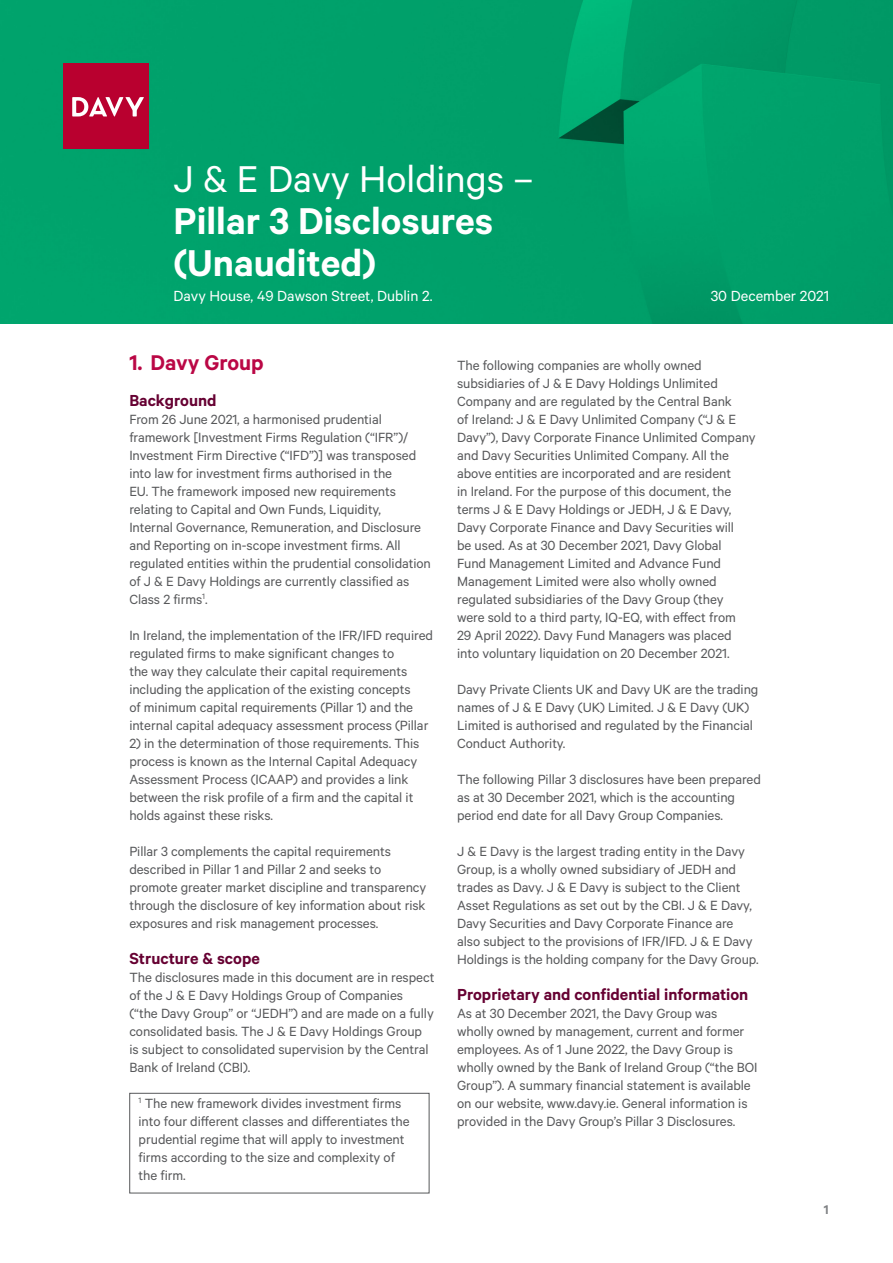
<style>
.page{position:relative;width:893px;height:1263px;background:#fff}
.page>*{position:absolute;margin:0;border:0;box-sizing:border-box;transform-origin:0 0}
.t1{font:600 42px/42px "Calibre";color:#fff}
.Header_2{font:600 24px "Calibre";color:#ba0745}
.Header_2-2{font:600 18px "Calibre";color:#660132}
.t2{font:16.5px "Calibre";color:#fff}
.Header_2-3{font:15px/18px "Calibre";letter-spacing:-.005em;color:#57585a}
.t3{font:600 14.25px "Calibre";color:#808285}
.s1{font-weight:400}
</style>
<div class="page">
<img style="left:0;top:0;width:893px;height:323px">
<div style="left:64px;top:64px;width:85px;height:85px;background:#b9002f"></div>
<svg style="left:72px;top:97px;width:72px;height:20px"></svg>
<div style="left:129px;top:1093px;width:300px;height:100px;border:1px solid #57585a"></div>
<p class="t1" style="left:174px;top:156px;width:361px"><span class="s1">J &amp; E Davy Holdings –<br></span>Pillar 3 Disclosures (Unaudited)</p>
<p class="t2" style="left:174px;top:286px;width:261px">Davy House, 49 Dawson Street, Dublin 2.</p>
<p class="t2" style="left:711px;top:286px;width:120px">30 December 2021</p>
<p class="Header_2" style="left:129px;top:348px;width:136px">1. Davy Group</p>
<p class="Header_2-2" style="left:129px;top:389px;width:89px">Background</p>
<p class="Header_2-3" style="left:129px;top:410px;width:303px">From 26 June 2021, a harmonised prudential framework [Investment Firms Regulation (“IFR”)/ Investment Firm Directive (“IFD”)] was transposed into law for investment firms authorised in the<br>EU. The framework imposed new requirements relating to Capital and Own Funds, Liquidity,<br>Internal Governance, Remuneration, and Disclosure and Reporting on in-scope investment firms. All regulated entities within the prudential consolidation of J &amp; E Davy Holdings are currently classified as Class 2 firms<sup>1</sup>.</p>
<p class="Header_2-3" style="left:129px;top:626px;width:305px">In Ireland, the implementation of the IFR/IFD required regulated firms to make significant changes to<br>the way they calculate their capital requirements including the application of the existing concepts<br>of minimum capital requirements (Pillar 1) and the internal capital adequacy assessment process (Pillar</p>
<p class="Header_2-3" style="left:129px;top:734px;width:292px">2) in the determination of those requirements. This process is known as the Internal Capital Adequacy Assessment Process (ICAAP) and provides a link between the risk profile of a firm and the capital it holds against these risks.</p>
<p class="Header_2-3" style="left:129px;top:842px;width:299px">Pillar 3 complements the capital requirements described in Pillar 1 and Pillar 2 and seeks to promote greater market discipline and transparency through the disclosure of key information about risk exposures and risk management processes.</p>
<p class="Header_2-2" style="left:129px;top:947px;width:132px">Structure &amp; scope</p>
<p class="Header_2-3" style="left:129px;top:968px;width:307px">The disclosures made in this document are in respect of the J &amp; E Davy Holdings Group of Companies (“the Davy Group” or “JEDH”) and are made on a fully consolidated basis. The J &amp; E Davy Holdings Group is subject to consolidated supervision by the Central Bank of Ireland (CBI).</p>
<p class="Header_2-3" style="left:139px;top:1094px;width:272px"><sup>1</sup> The new framework divides investment firms into four different classes and differentiates the prudential regime that will apply to investment firms according to the size and complexity of the firm.</p>
<p class="Header_2-3" style="left:457px;top:356px;width:300px">The following companies are wholly owned subsidiaries of J &amp; E Davy Holdings Unlimited Company and are regulated by the Central Bank<br>of Ireland: J &amp; E Davy Unlimited Company (“J &amp; E Davy”), Davy Corporate Finance Unlimited Company and Davy Securities Unlimited Company. All the above entities are incorporated and are resident<br>in Ireland. For the purpose of this document, the terms J &amp; E Davy Holdings or JEDH, J &amp; E Davy, Davy Corporate Finance and Davy Securities will<br>be used. As at 30 December 2021, Davy Global<br>Fund Management Limited and Advance Fund Management Limited were also wholly owned regulated subsidiaries of the Davy Group (they<br>were sold to a third party, IQ-EQ, with effect from<br>29 April 2022). Davy Fund Managers was placed into voluntary liquidation on 20 December 2021.</p>
<p class="Header_2-3" style="left:457px;top:680px;width:303px">Davy Private Clients UK and Davy UK are the trading names of J &amp; E Davy (UK) Limited. J &amp; E Davy (UK)<br>Limited is authorised and regulated by the Financial Conduct Authority.</p>
<p class="Header_2-3" style="left:457px;top:770px;width:305px">The following Pillar 3 disclosures have been prepared as at 30 December 2021, which is the accounting period end date for all Davy Group Companies.</p>
<p class="Header_2-3" style="left:457px;top:842px;width:303px">J &amp; E Davy is the largest trading entity in the Davy Group, is a wholly owned subsidiary of JEDH and trades as Davy. J &amp; E Davy is subject to the Client Asset Regulations as set out by the CBI. J &amp; E Davy, Davy Securities and Davy Corporate Finance are also subject to the provisions of IFR/IFD. J &amp; E Davy Holdings is the holding company for the Davy Group.</p>
<p class="Header_2-2" style="left:457px;top:983px;width:293px">Proprietary and confidential information</p>
<p class="Header_2-3" style="left:457px;top:1004px;width:302px">As at 30 December 2021, the Davy Group was wholly owned by management, current and former employees. As of 1 June 2022, the Davy Group is wholly owned by the Bank of Ireland Group (“the BOI Group”). A summary financial statement is available on our website, www.davy.ie. General information is provided in the Davy Group’s Pillar 3 Disclosures.</p>
<p class="t3" style="left:824px;top:1201px;width:6px">1</p>
</div>
